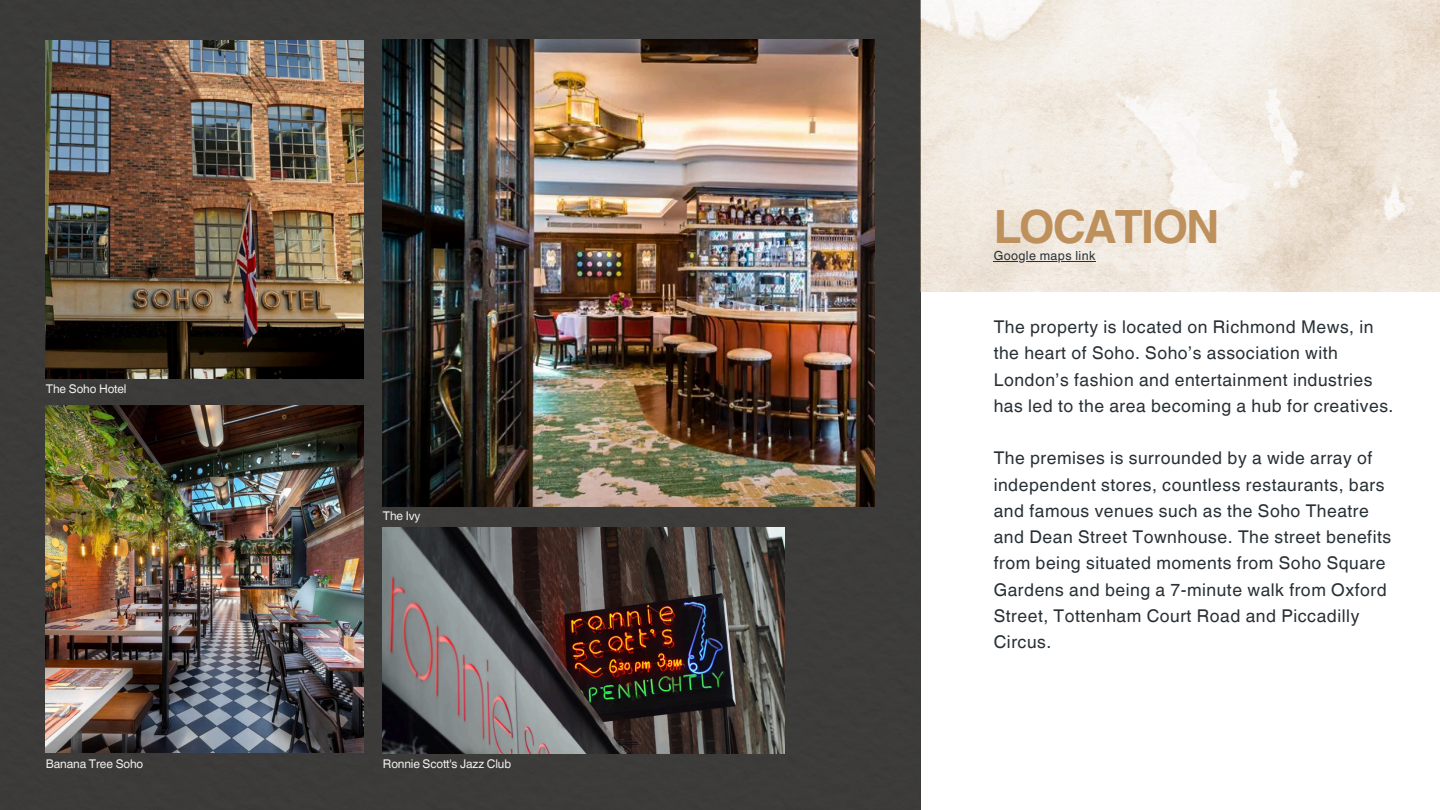
<style>
.page{position:relative;width:1440px;height:810px;background:#fff}
.page>*{position:absolute;margin:0;border:0;box-sizing:border-box;transform-origin:0 0}
.t1{font:700 45.8px "Helvetica World";letter-spacing:-.04em;color:#be905b}
.t2{font:17.6px/26.2px "Helvetica World";letter-spacing:.03em;color:#283035}
.t3{font:12.6px "Helvetica World";letter-spacing:.03em;color:#283035}
.t4{font:12px "Helvetica World";letter-spacing:-.01em;color:#efefef}
</style>
<div class="page">
<div style="left:0;top:0;width:920px;height:810px;background:#3c3b3a"></div>
<img style="left:383px;top:39px;width:492px;height:467px">
<img style="left:383px;top:528px;width:401px;height:225px">
<img style="left:46px;top:41px;width:318px;height:338px">
<img style="left:46px;top:405px;width:318px;height:348px">
<img style="left:921px;top:0;width:519px;height:292px">
<hr style="left:994px;top:261px;width:102px;height:1px;background:#283035">
<p class="t4" style="left:46px;top:382px;width:82px">The Soho Hotel</p>
<p class="t4" style="left:383px;top:509px;width:39px">The Ivy</p>
<p class="t4" style="left:46px;top:756px;width:99px">Banana Tree Soho</p>
<p class="t4" style="left:383px;top:756px;width:130px">Ronnie Scott's Jazz Club</p>
<h1 class="t1" style="left:994px;top:189px;width:228px">LOCATION</h1>
<p class="t3" style="left:994px;top:249px;width:103px">Google maps link</p>
<p class="t2" style="left:994px;top:314px;width:401px">The property is located on Richmond Mews, in the heart of Soho. Soho’s association with London’s fashion and entertainment industries has led to the area becoming a hub for creatives.</p>
<p class="t2" style="left:994px;top:445px;width:399px">The premises is surrounded by a wide array of independent stores, countless restaurants, bars and famous venues such as the Soho Theatre and Dean Street Townhouse. The street benefits from being situated moments from Soho Square Gardens and being a 7-minute walk from Oxford Street, Tottenham Court Road and Piccadilly Circus.</p>
</div>
